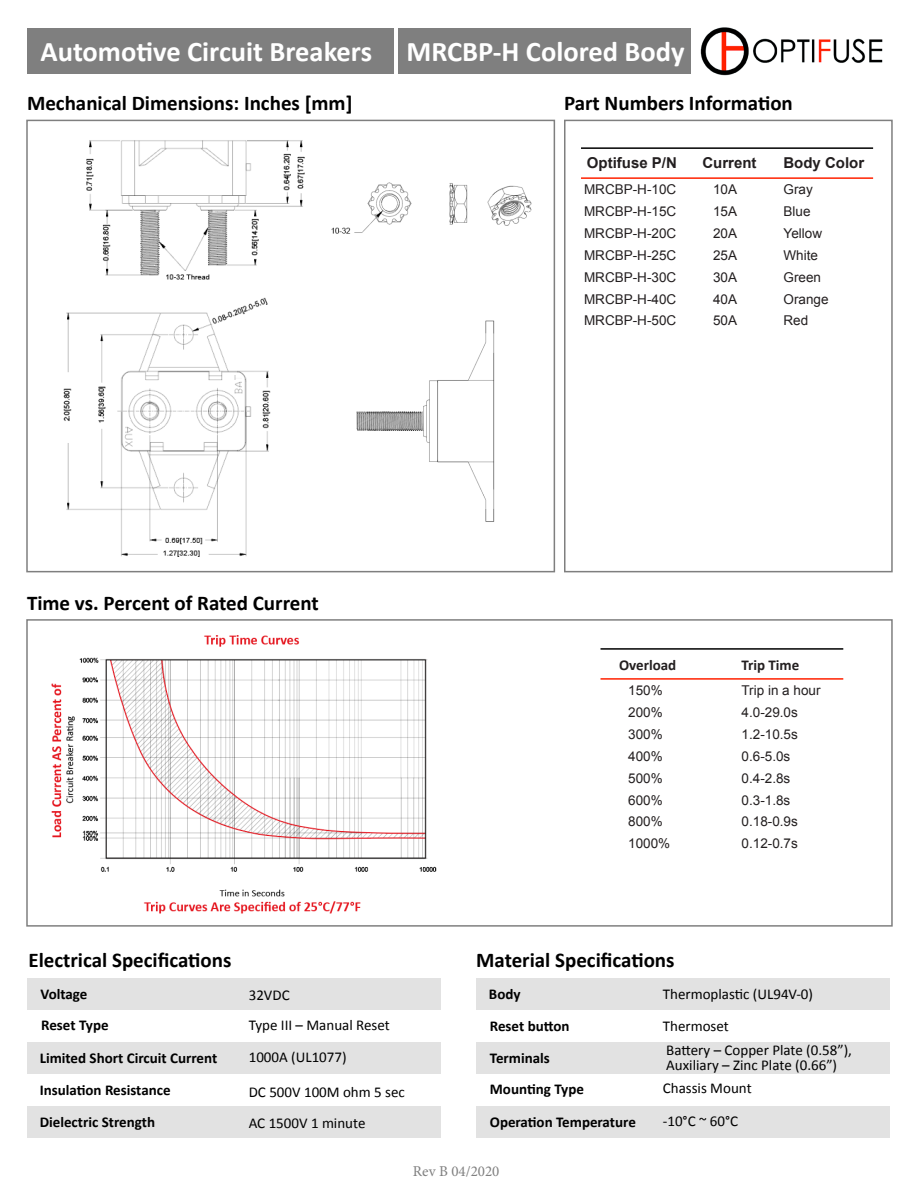
<style>
.page{position:relative;width:918px;height:1188px;background:#fff}
.page>*{position:absolute;margin:0;border:0;box-sizing:border-box;transform-origin:0 0}
.t1{font:700 28.5px "Calibri";color:#fff}
.t2{font:700 21px "Calibri";color:#000}
.t3{font:15px "Calibri";color:#000}
.t4{font:700 15px "Calibri";color:#000}
.t5{font:700 15px "Arial";color:#231f20}
.t6{font:700 15px "Calibri";color:#231f20}
.t7{font:15px "Minion Pro";color:#7f7f7f}
.t8{font:13.5px "Arial";color:#231f20}
</style>
<div class="page">
<img style="left:701px;top:27px;width:182px;height:49px">
<div style="left:26px;top:120px;width:529px;height:452px;border:2px solid #7f7f7f"></div>
<div style="left:26px;top:619px;width:867px;height:308px;border:2px solid #7f7f7f"></div>
<div style="left:564px;top:120px;width:329px;height:452px;border:2px solid #7f7f7f"></div>
<div style="left:27px;top:978px;width:414px;height:32px;background:#e2e2e2"></div>
<div style="left:476px;top:978px;width:414px;height:32px;background:#e2e2e2"></div>
<div style="left:27px;top:1042px;width:414px;height:32px;background:#e2e2e2"></div>
<div style="left:476px;top:1042px;width:414px;height:32px;background:#e2e2e2"></div>
<div style="left:27px;top:1107px;width:414px;height:31px;background:#e2e2e2"></div>
<div style="left:476px;top:1107px;width:414px;height:31px;background:#e2e2e2"></div>
<hr style="left:581px;top:177px;width:292px;height:2px;background:#ff2100">
<hr style="left:581px;top:147px;width:292px;height:2px;background:#000">
<hr style="left:601px;top:678px;width:242px;height:2px;background:#ff2100">
<hr style="left:601px;top:648px;width:242px;height:2px;background:#000">
<div style="left:27px;top:29px;width:366px;height:45px;background:#7f7f7f"></div>
<div style="left:399px;top:28px;width:292px;height:46px;background:#7f7f7f"></div>
<img style="left:331px;top:182px;width:201px;height:340px">
<img style="left:63px;top:140px;width:242px;height:417px">
<img style="left:51px;top:635px;width:386px;height:279px">
<p class="t1" style="left:40px;top:31px;width:333px">Automotive Circuit Breakers</p>
<p class="t1" style="left:406px;top:31px;width:280px">MRCBP-H Colored Body</p>
<p class="t2" style="left:27px;top:88px;width:327px">Mechanical Dimensions: Inches [mm]</p>
<p class="t2" style="left:564px;top:88px;width:230px">Part Numbers Information</p>
<p class="t5" style="left:587px;top:153px;width:92px">Optifuse P/N</p>
<p class="t5" style="left:702px;top:153px;width:56px">Current</p>
<p class="t5" style="left:783px;top:153px;width:82px">Body Color</p>
<p class="t2" style="left:27px;top:588px;width:293px">Time vs. Percent of Rated Current</p>
<p class="t8" style="left:584px;top:181px;width:94px">MRCBP-H-10C</p>
<p class="t8" style="left:713px;top:181px;width:26px">10A</p>
<p class="t8" style="left:784px;top:181px;width:31px">Gray</p>
<p class="t8" style="left:584px;top:203px;width:94px">MRCBP-H-15C</p>
<p class="t8" style="left:713px;top:203px;width:26px">15A</p>
<p class="t8" style="left:784px;top:203px;width:29px">Blue</p>
<p class="t8" style="left:584px;top:225px;width:94px">MRCBP-H-20C</p>
<p class="t8" style="left:713px;top:225px;width:26px">20A</p>
<p class="t8" style="left:784px;top:225px;width:40px">Yellow</p>
<p class="t8" style="left:584px;top:246px;width:94px">MRCBP-H-25C</p>
<p class="t8" style="left:713px;top:246px;width:26px">25A</p>
<p class="t8" style="left:784px;top:246px;width:36px">White</p>
<p class="t8" style="left:584px;top:268px;width:94px">MRCBP-H-30C</p>
<p class="t8" style="left:713px;top:268px;width:26px">30A</p>
<p class="t8" style="left:784px;top:268px;width:39px">Green</p>
<p class="t8" style="left:584px;top:290px;width:94px">MRCBP-H-40C</p>
<p class="t8" style="left:713px;top:290px;width:26px">40A</p>
<p class="t8" style="left:784px;top:290px;width:47px">Orange</p>
<p class="t8" style="left:584px;top:312px;width:94px">MRCBP-H-50C</p>
<p class="t8" style="left:713px;top:312px;width:26px">50A</p>
<p class="t8" style="left:784px;top:312px;width:26px">Red</p>
<p class="t6" style="left:619px;top:655px;width:59px">Overload</p>
<p class="t6" style="left:741px;top:655px;width:59px">Trip Time</p>
<p class="t8" style="left:628px;top:682px;width:36px">150%</p>
<p class="t8" style="left:742px;top:682px;width:81px">Trip in a hour</p>
<p class="t8" style="left:628px;top:704px;width:36px">200%</p>
<p class="t8" style="left:742px;top:704px;width:58px">4.0-29.0s</p>
<p class="t8" style="left:628px;top:726px;width:36px">300%</p>
<p class="t8" style="left:742px;top:726px;width:58px">1.2-10.5s</p>
<p class="t8" style="left:628px;top:747px;width:36px">400%</p>
<p class="t8" style="left:742px;top:747px;width:50px">0.6-5.0s</p>
<p class="t8" style="left:628px;top:769px;width:36px">500%</p>
<p class="t8" style="left:742px;top:769px;width:50px">0.4-2.8s</p>
<p class="t8" style="left:628px;top:791px;width:36px">600%</p>
<p class="t8" style="left:742px;top:791px;width:50px">0.3-1.8s</p>
<p class="t8" style="left:628px;top:813px;width:36px">800%</p>
<p class="t8" style="left:742px;top:813px;width:58px">0.18-0.9s</p>
<p class="t8" style="left:628px;top:835px;width:44px">1000%</p>
<p class="t8" style="left:742px;top:835px;width:58px">0.12-0.7s</p>
<p class="t2" style="left:28px;top:945px;width:205px">Electrical Specifications</p>
<p class="t2" style="left:476px;top:946px;width:200px">Material Specifications</p>
<p class="t4" style="left:40px;top:983px;width:48px">Voltage</p>
<p class="t4" style="left:489px;top:983px;width:33px">Body</p>
<p class="t4" style="left:41px;top:1014px;width:69px">Reset Type</p>
<p class="t3" style="left:249px;top:984px;width:42px">32VDC</p>
<p class="t3" style="left:249px;top:1015px;width:143px">Type III – Manual Reset</p>
<p class="t4" style="left:490px;top:1016px;width:81px">Reset button</p>
<p class="t4" style="left:40px;top:1048px;width:179px">Limited Short Circuit Current</p>
<p class="t4" style="left:40px;top:1080px;width:132px">Insulation Resistance</p>
<p class="t4" style="left:40px;top:1111px;width:117px">Dielectric Strength</p>
<p class="t3" style="left:249px;top:1047px;width:99px">1000A (UL1077)</p>
<p class="t3" style="left:249px;top:1082px;width:158px">DC 500V 100M ohm 5 sec</p>
<p class="t3" style="left:249px;top:1113px;width:118px">AC 1500V 1 minute</p>
<p class="t4" style="left:490px;top:1047px;width:62px">Terminals</p>
<p class="t4" style="left:490px;top:1078px;width:96px">Mounting Type</p>
<p class="t4" style="left:490px;top:1111px;width:148px">Operation Temperature</p>
<p class="t7" style="left:413px;top:1162px;width:88px">Rev B 04/2020</p>
<p class="t3" style="left:663px;top:983px;width:152px">Thermoplastic (UL94V-0)</p>
<p class="t3" style="left:663px;top:1015px;width:68px">Thermoset</p>
<p class="t3" style="left:666px;top:1039px;width:187px">Battery – Copper Plate (0.58”),</p>
<p class="t3" style="left:666px;top:1054px;width:172px">Auxiliary – Zinc Plate (0.66”)</p>
<p class="t3" style="left:663px;top:1078px;width:90px">Chassis Mount</p>
<p class="t3" style="left:663px;top:1111px;width:77px">-10°C ~ 60°C</p>
</div>
